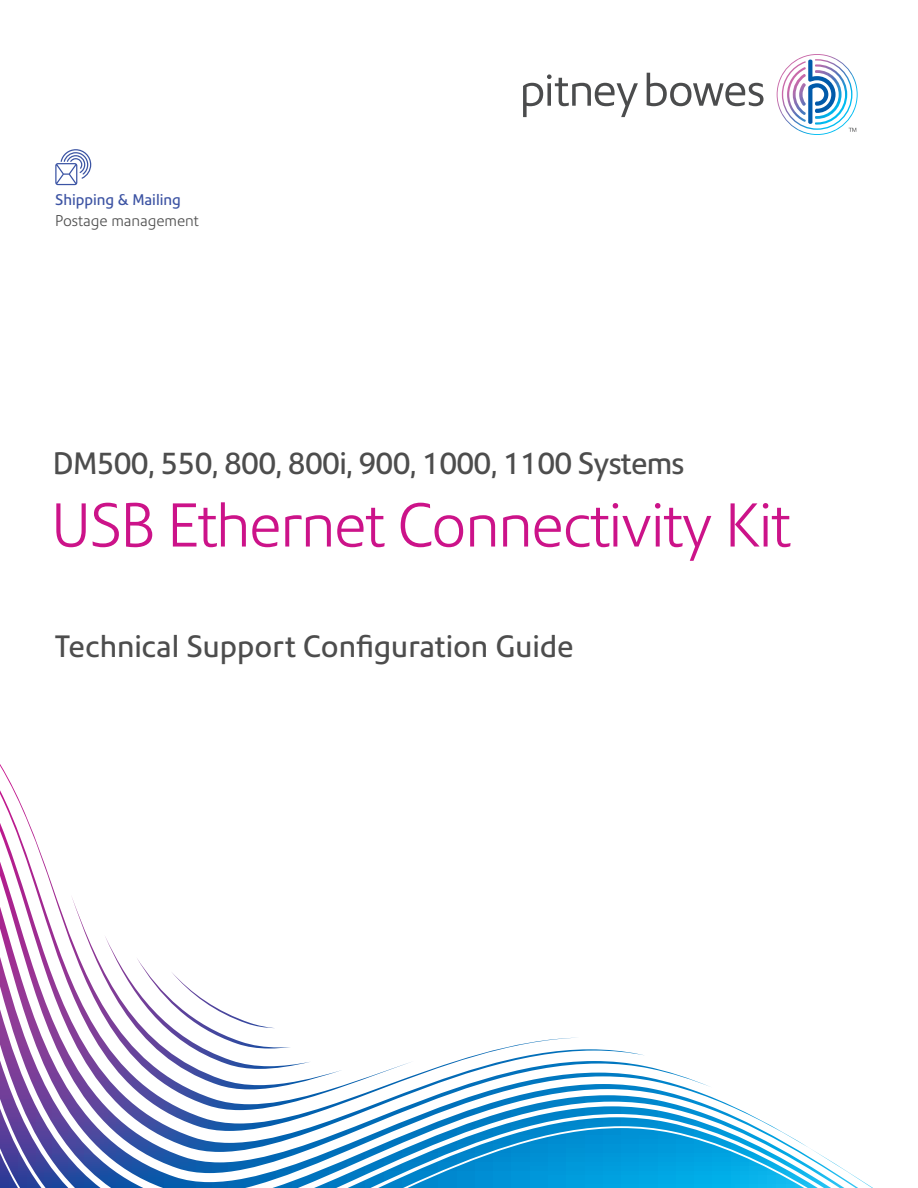
<style>
.page{position:relative;width:918px;height:1188px;background:#fff}
.page>*{position:absolute;margin:0;border:0;box-sizing:border-box;transform-origin:0 0}
.t1{font:300 60px "Precision Sans W";letter-spacing:-.025em;color:#cc1389}
.t2{font:30px "Precision Sans";letter-spacing:-.025em;color:#4d4d4d}
.t3{font:30px "Precision Sans W";color:#4d4d4d}
.Bullets{font:300 15px "Precision Sans";color:#4d4d4d}
.Bullets-2{font:15px "Precision Sans";color:#3c53a3}
</style>
<div class="page">
<svg style="left:55px;top:149px;width:36px;height:36px"></svg>
<svg style="left:0;top:764px;width:873px;height:424px"></svg>
<svg style="left:523px;top:54px;width:335px;height:81px"></svg>
<p class="Bullets-2" style="left:55px;top:191px;width:127px">Shipping &amp; Mailing</p>
<p class="Bullets" style="left:55px;top:212px;width:145px">Postage management</p>
<p class="t2" style="left:53px;top:445px;width:633px">DM500, 550, 800, 800i, 900, 1000, 1100 Systems</p>
<p class="t1" style="left:51px;top:489px;width:741px">USB Ethernet Connectivity Kit</p>
<p class="t3" style="left:54px;top:628px;width:521px">Technical Support Configuration Guide</p>
</div>
